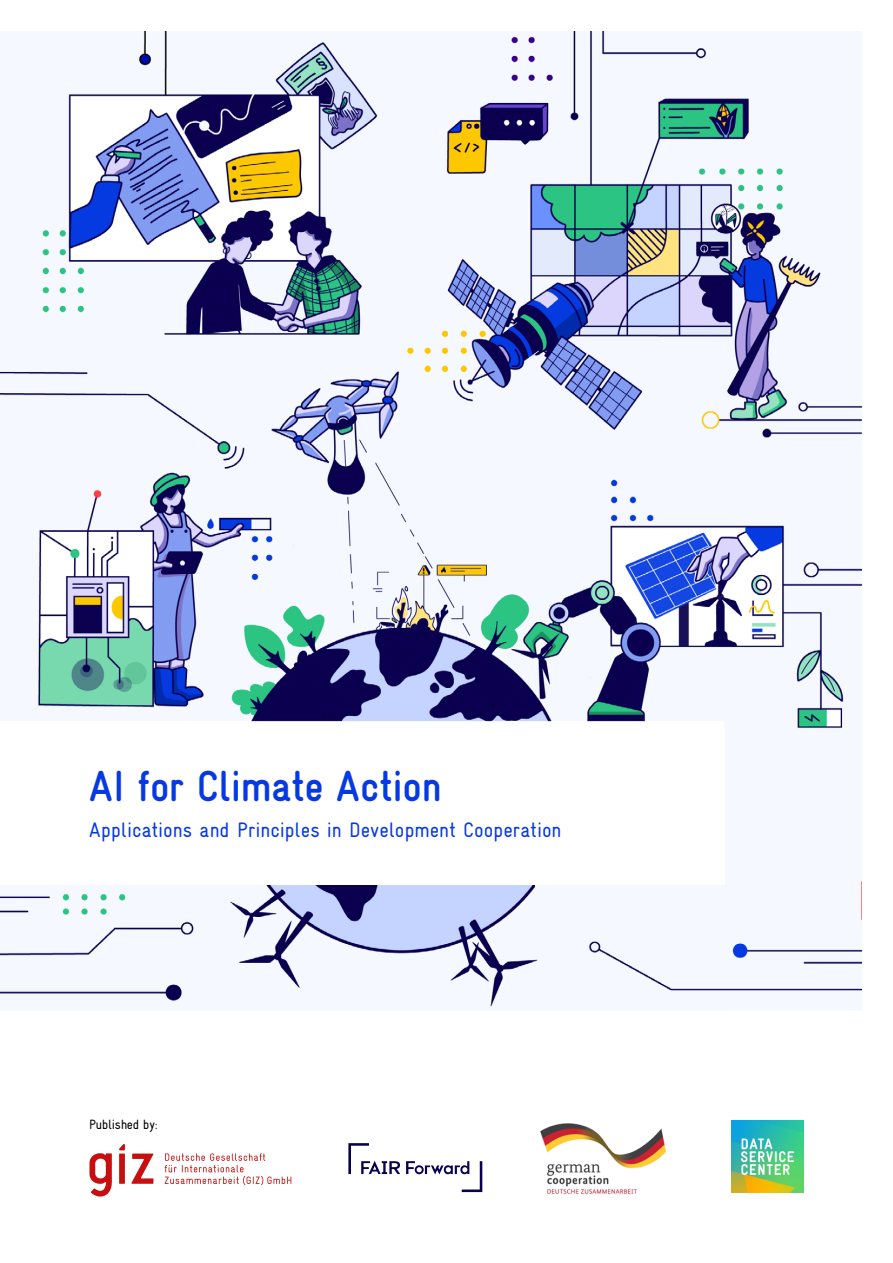
<style>
.page{position:relative;width:893px;height:1263px;background:#fff}
.page>*{position:absolute;margin:0;border:0;box-sizing:border-box;transform-origin:0 0}
.t1{font:700 43.5px "Gravur Condensed";letter-spacing:-.005em;color:#0539e3}
.t2{font:21px "Gravur Condensed";color:#0539e3}
.t3{font:13.5px "Gravur Condensed";letter-spacing:-.02em;color:#000}
</style>
<div class="page">
<img style="left:0;top:32px;width:861px;height:975px">
<svg style="left:89px;top:1153px;width:23px;height:44px"></svg>
<svg style="left:131px;top:1153px;width:22px;height:31px"></svg>
<svg style="left:119px;top:1144px;width:6px;height:40px"></svg>
<svg style="left:165px;top:1153px;width:126px;height:32px"></svg>
<img style="left:731px;top:1121px;width:72px;height:72px">
<div style="left:536px;top:878px;width:325px;height:45px;background:#f5f8ff"></div>
<div style="left:0;top:727px;width:724px;height:157px;background:#fff"></div>
<svg style="left:348px;top:1143px;width:134px;height:49px"></svg>
<img style="left:540px;top:1123px;width:127px;height:71px">
<h1 class="t1" style="left:89px;top:762px;width:354px">AI for Climate Action</h1>
<p class="t2" style="left:89px;top:818px;width:474px">Applications and Principles in Development Cooperation</p>
<p class="t3" style="left:89px;top:1117px;width:70px">Published by:</p>
</div>
